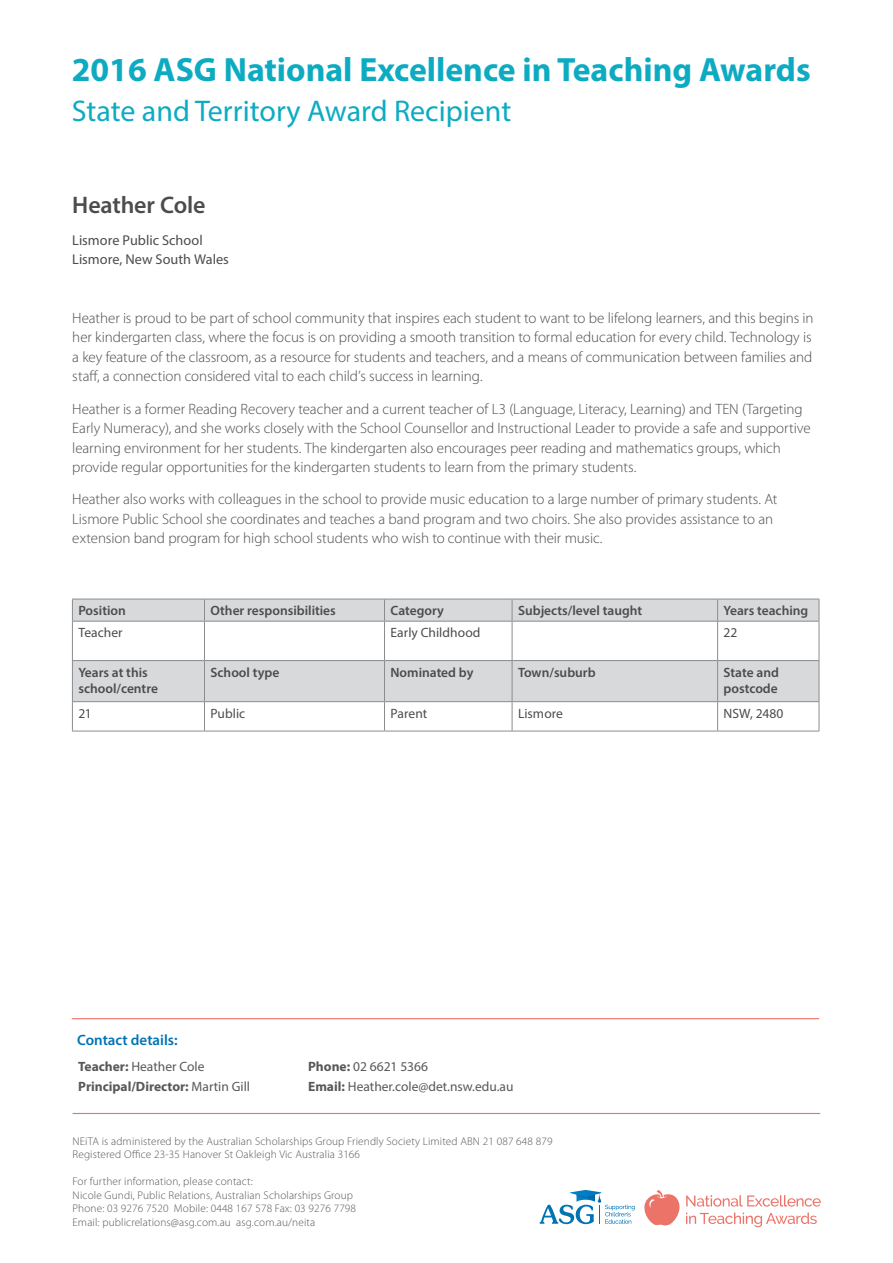
<style>
.page{position:relative;width:893px;height:1263px;background:#fff}
.page>*{position:absolute;margin:0;border:0;box-sizing:border-box;transform-origin:0 0}
.t1{font:700 33.75px "Myriad Pro";color:#0dabc2}
.t2{font:30px "Myriad Pro";color:#0dabc2}
.t3{font:600 24px "Myriad Pro";letter-spacing:-.005em;color:#4b4c4d}
.t4{font:300 15px/19.5px "Myriad Pro";letter-spacing:-.005em;color:#4b4c4d}
.t5{font:600 15px "Myriad Pro";color:#0073b5}
.t6{font:14.25px/19.5px "Myriad Pro";color:#4b4c4d}
.t7{font:600 13.5px/16.2px "Myriad Pro";color:#4b4c4d}
.t8{font:13.5px "Myriad Pro";color:#4b4c4d}
.t9{font:13.5px/19.5px "Myriad Pro";color:#57585a}
.t10{font:700 13.5px/19.5px "Myriad Pro";color:#57585a}
.t11{font:300 11.25px/13.5px "Myriad Pro";letter-spacing:.015em;color:#57585a}
.s1{font-weight:400}
.s2{font-weight:700}
</style>
<div class="page">
<hr style="left:73px;top:1113px;width:747px;height:1px;background:#ec7368">
<hr style="left:72px;top:1018px;width:747px;height:1px;background:#ec7368">
<svg style="left:686px;top:1195px;width:135px;height:11px"></svg>
<svg style="left:686px;top:1212px;width:131px;height:15px"></svg>
<svg style="left:540px;top:1189px;width:140px;height:37px"></svg>
<svg style="left:73px;top:600px;width:746px;height:101px;fill:#d8d9db"></svg>
<hr style="left:72px;top:599px;width:132px;height:1px;background:#8a8c8f">
<svg style="left:72px;top:599px;width:1px;height:22px"></svg>
<hr style="left:204px;top:599px;width:180px;height:1px;background:#8a8c8f">
<svg style="left:204px;top:599px;width:1px;height:22px"></svg>
<hr style="left:384px;top:599px;width:128px;height:1px;background:#8a8c8f">
<svg style="left:384px;top:599px;width:1px;height:22px"></svg>
<hr style="left:512px;top:599px;width:206px;height:1px;background:#8a8c8f">
<svg style="left:512px;top:599px;width:1px;height:22px"></svg>
<hr style="left:718px;top:599px;width:101px;height:1px;background:#8a8c8f">
<svg style="left:717px;top:599px;width:1px;height:22px"></svg>
<svg style="left:819px;top:599px;width:1px;height:22px"></svg>
<hr style="left:72px;top:621px;width:132px;height:1px;background:#8a8c8f">
<hr style="left:72px;top:621px;width:1px;height:39px;background:#8a8c8f">
<hr style="left:204px;top:621px;width:180px;height:1px;background:#8a8c8f">
<hr style="left:204px;top:621px;width:1px;height:39px;background:#8a8c8f">
<hr style="left:384px;top:621px;width:128px;height:1px;background:#8a8c8f">
<hr style="left:384px;top:621px;width:1px;height:39px;background:#8a8c8f">
<hr style="left:512px;top:621px;width:206px;height:1px;background:#8a8c8f">
<hr style="left:512px;top:621px;width:1px;height:39px;background:#8a8c8f">
<hr style="left:718px;top:621px;width:101px;height:1px;background:#8a8c8f">
<hr style="left:717px;top:621px;width:1px;height:39px;background:#8a8c8f">
<hr style="left:819px;top:621px;width:1px;height:39px;background:#8a8c8f">
<hr style="left:72px;top:660px;width:132px;height:1px;background:#8a8c8f">
<hr style="left:72px;top:661px;width:1px;height:40px;background:#8a8c8f">
<hr style="left:204px;top:660px;width:180px;height:1px;background:#8a8c8f">
<hr style="left:204px;top:661px;width:1px;height:40px;background:#8a8c8f">
<hr style="left:384px;top:660px;width:128px;height:1px;background:#8a8c8f">
<hr style="left:384px;top:661px;width:1px;height:40px;background:#8a8c8f">
<hr style="left:512px;top:660px;width:206px;height:1px;background:#8a8c8f">
<hr style="left:512px;top:661px;width:1px;height:40px;background:#8a8c8f">
<hr style="left:718px;top:660px;width:101px;height:1px;background:#8a8c8f">
<hr style="left:717px;top:661px;width:1px;height:40px;background:#8a8c8f">
<hr style="left:819px;top:661px;width:1px;height:40px;background:#8a8c8f">
<hr style="left:72px;top:701px;width:132px;height:1px;background:#8a8c8f">
<svg style="left:72px;top:702px;width:1px;height:29px"></svg>
<hr style="left:204px;top:701px;width:180px;height:1px;background:#8a8c8f">
<svg style="left:204px;top:702px;width:1px;height:29px"></svg>
<hr style="left:384px;top:701px;width:128px;height:1px;background:#8a8c8f">
<svg style="left:384px;top:702px;width:1px;height:29px"></svg>
<hr style="left:512px;top:701px;width:206px;height:1px;background:#8a8c8f">
<svg style="left:512px;top:702px;width:1px;height:29px"></svg>
<hr style="left:718px;top:701px;width:101px;height:1px;background:#8a8c8f">
<svg style="left:717px;top:702px;width:1px;height:29px"></svg>
<svg style="left:819px;top:702px;width:1px;height:29px"></svg>
<hr style="left:72px;top:731px;width:132px;height:1px;background:#8a8c8f">
<hr style="left:204px;top:731px;width:180px;height:1px;background:#8a8c8f">
<hr style="left:384px;top:731px;width:128px;height:1px;background:#8a8c8f">
<hr style="left:512px;top:731px;width:206px;height:1px;background:#8a8c8f">
<hr style="left:718px;top:731px;width:101px;height:1px;background:#8a8c8f">
<h1 class="t1" style="left:72px;top:48px;width:740px">2016 ASG National Excellence in Teaching Awards</h1>
<h2 class="t2" style="left:72px;top:93px;width:441px">State and Territory Award Recipient</h2>
<h3 class="t3" style="left:72px;top:189px;width:135px">Heather Cole</h3>
<p class="t6" style="left:72px;top:230px;width:158px">Lismore Public School<br>Lismore, New South Wales</p>
<p class="t4" style="left:72px;top:308px;width:743px">Heather is proud to be part of school community that inspires each student to want to be lifelong learners, and this begins in her kindergarten class, where the focus is on providing a smooth transition to formal education for every child. Technology is a key feature of the classroom, as a resource for students and teachers, and a means of communication between families and staff, a connection considered vital to each child’s success in learning.</p>
<p class="t4" style="left:72px;top:399px;width:740px">Heather is a former Reading Recovery teacher and a current teacher of L3 (Language, Literacy, Learning) and TEN (Targeting Early Numeracy), and she works closely with the School Counsellor and Instructional Leader to provide a safe and supportive learning environment for her students. The kindergarten also encourages peer reading and mathematics groups, which provide regular opportunities for the kindergarten students to learn from the primary students.</p>
<p class="t4" style="left:72px;top:490px;width:707px">Heather also works with colleagues in the school to provide music education to a large number of primary students. At<br>Lismore Public School she coordinates and teaches a band program and two choirs. She also provides assistance to an extension band program for high school students who wish to continue with their music.</p>
<p class="t7" style="left:78px;top:602px;width:49px">Position</p>
<p class="t7" style="left:210px;top:602px;width:127px">Other responsibilities</p>
<p class="t7" style="left:390px;top:602px;width:55px">Category</p>
<p class="t7" style="left:518px;top:602px;width:126px">Subjects/level taught</p>
<p class="t7" style="left:724px;top:602px;width:86px">Years teaching</p>
<p class="t8" style="left:78px;top:624px;width:46px">Teacher</p>
<p class="t8" style="left:390px;top:624px;width:92px">Early Childhood</p>
<p class="t8" style="left:724px;top:624px;width:15px">22</p>
<p class="t7" style="left:78px;top:664px;width:81px">Years at this school/centre</p>
<p class="t7" style="left:210px;top:664px;width:70px">School type</p>
<p class="t7" style="left:390px;top:664px;width:84px">Nominated by</p>
<p class="t7" style="left:518px;top:664px;width:79px">Town/suburb</p>
<p class="t7" style="left:724px;top:664px;width:57px">State and postcode</p>
<p class="t8" style="left:78px;top:705px;width:15px">21</p>
<p class="t8" style="left:210px;top:705px;width:36px">Public</p>
<p class="t8" style="left:390px;top:705px;width:38px">Parent</p>
<p class="t8" style="left:518px;top:705px;width:46px">Lismore</p>
<p class="t8" style="left:724px;top:705px;width:61px">NSW, 2480</p>
<p class="t5" style="left:77px;top:1030px;width:102px">Contact details:</p>
<p class="t10" style="left:78px;top:1057px;width:173px">Teacher: <span class="s1">Heather Cole<br></span>Principal/Director: <span class="s1">Martin Gill</span></p>
<p class="t9" style="left:308px;top:1057px;width:207px"><span class="s2">Phone:</span> 02 6621 5366<br><span class="s2">Email:</span> Heather.cole@det.nsw.edu.au</p>
<p class="t11" style="left:73px;top:1135px;width:481px">NEiTA is administered by the Australian Scholarships Group Friendly Society Limited ABN 21 087 648 879<br>Registered Office 23-35 Hanover St Oakleigh Vic Australia 3166</p>
<p class="t11" style="left:73px;top:1175px;width:285px">For further information, please contact:<br>Nicole Gundi, Public Relations, Australian Scholarships Group Phone: 03 9276 7520 Mobile: 0448 167 578 Fax: 03 9276 7798<br>Email: publicrelations@asg.com.au asg.com.au/neita</p>
</div>
